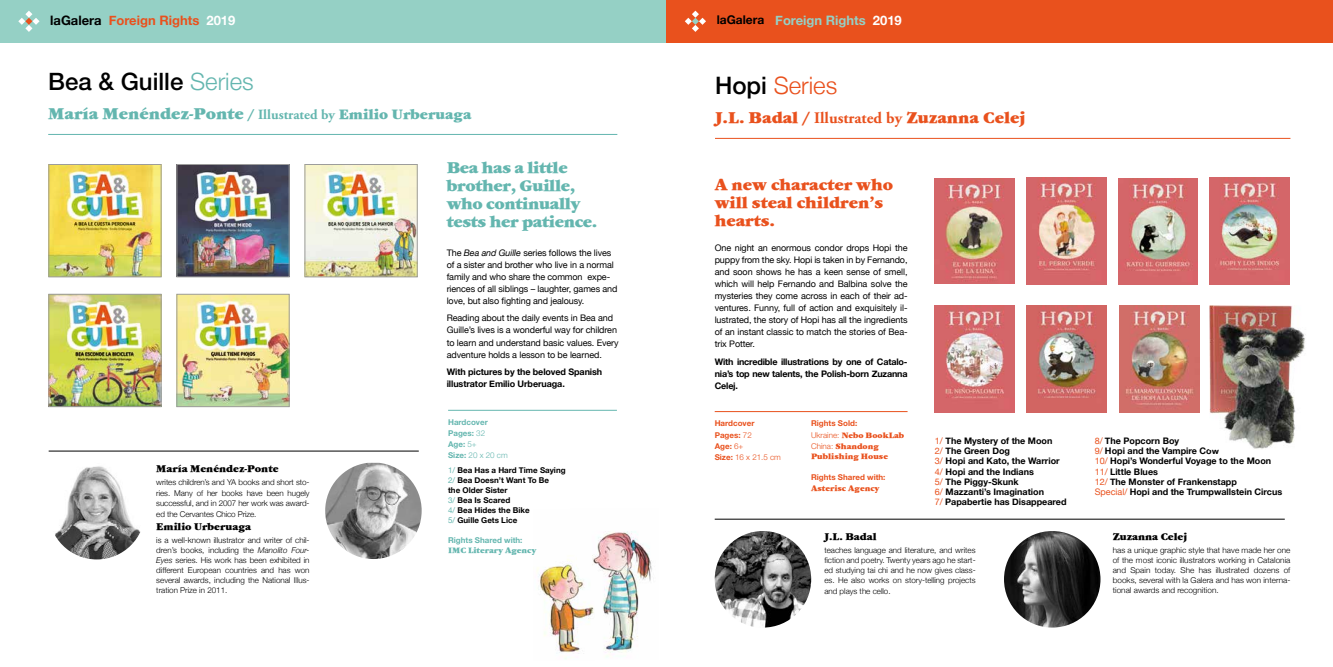
<style>
.page{position:relative;width:1333px;height:667px;background:#fff}
.page>*{position:absolute;margin:0;border:0;box-sizing:border-box;transform-origin:0 0}
.t1{font:500 24px "Helvetica Neue LT";color:#000}
.t2{font:300 24px "Helvetica Neue";color:#e9511d}
.t3{font:16px/18px "Garamond ITCTT Ultra";color:#e9511d}
.t4{font:16px/18px "Garamond ITCTT Ultra";letter-spacing:-.02em;color:#64b6af}
.t5{font:16px "Garamond ITCTT Ultra";color:#64b6af}
.t6{font:700 13px "Helvetica Neue";color:#e9511d}
.t7{font:700 13px "Helvetica Neue";color:#95d0c5}
.t8{font:700 13px "Helvetica Neue";color:#fff}
.t9{font:700 12px "Helvetica Neue";color:#000}
.t10{font:10px "Garamond ITCTT Ultra";color:#000}
.t11{font:9px/12px "Helvetica Neue";letter-spacing:-.01em;color:#000}
.t12{font:700 9px/10px "Helvetica Neue";color:#000}
.t13{font:300 8px/10px "Helvetica Neue";color:#000;text-align:justify}
.t14{font:700 8px/10px "Helvetica Neue";color:#000}
.t15{font:700 8px/11px "Helvetica Neue LT";color:#e9511d}
.t16{font:8px/11px "Garamond ITCTT Ultra";color:#e9511d}
.t17{font:700 8px/11px "Helvetica Neue LT";color:#64b6af}
.t18{font:700 8px "Helvetica Neue";color:#64b6af}
.t19{font:8px "Garamond ITCTT Ultra";color:#64b6af}
.s1{color:#000}
.s2{font-weight:300;color:#64b6af}
.s3{font-size:14px}
.s4{font-family:"Adobe Garamond Bold Os F";font-size:14px}
.s5{font-style:italic}
.s6{font-weight:300}
.s7{font-weight:400;color:#64b6af}
.s8{font-weight:500;color:#000}
.s9{font-family:"Adobe Garamond Bold Os F"}
.s10{font-family:"Helvetica Neue LT";font-weight:300}
.s11{font-weight:400;color:#e9511d}
</style>
<div class="page">
<img style="left:594px;top:531px;width:58px;height:122px">
<img style="left:537px;top:555px;width:57px;height:104px">
<hr style="left:48px;top:134px;width:569px;height:1px;background:#64b6af">
<hr style="left:714px;top:411px;width:193px;height:1px;background:#e9511d">
<div style="left:0;top:0;width:666px;height:43px;background:#95d0c5"></div>
<svg style="left:18px;top:11px;width:22px;height:21px"></svg>
<img style="left:49px;top:462px;width:96px;height:97px;border-radius:48px">
<img style="left:325px;top:462px;width:96px;height:96px">
<hr style="left:49px;top:450px;width:370px;height:1px;background:#000">
<img style="left:179px;top:166px;width:108px;height:109px">
<div style="left:177px;top:164px;width:112px;height:113px;border:1px solid #9d9d9c"></div>
<img style="left:179px;top:296px;width:108px;height:108px">
<div style="left:177px;top:294px;width:112px;height:112px;border:1px solid #9d9d9c"></div>
<img style="left:307px;top:166px;width:108px;height:109px">
<div style="left:305px;top:164px;width:112px;height:113px;border:1px solid #9d9d9c"></div>
<img style="left:51px;top:166px;width:108px;height:109px">
<div style="left:49px;top:164px;width:112px;height:113px;border:1px solid #9d9d9c"></div>
<img style="left:51px;top:296px;width:108px;height:108px">
<div style="left:49px;top:294px;width:112px;height:112px;border:1px solid #9d9d9c"></div>
<hr style="left:715px;top:138px;width:575px;height:1px;background:#e9511d">
<div style="left:666px;top:0;width:666px;height:43px;background:#e9511d"></div>
<svg style="left:685px;top:11px;width:21px;height:21px"></svg>
<img style="left:934px;top:178px;width:80px;height:105px">
<img style="left:1026px;top:178px;width:80px;height:106px">
<img style="left:1118px;top:178px;width:79px;height:106px">
<img style="left:1209px;top:177px;width:79px;height:107px">
<img style="left:1026px;top:305px;width:80px;height:107px">
<img style="left:934px;top:305px;width:80px;height:107px">
<img style="left:1119px;top:305px;width:80px;height:107px">
<hr style="left:714px;top:518px;width:570px;height:1px;background:#000">
<img style="left:714px;top:530px;width:97px;height:97px;border-radius:48px">
<img style="left:1003px;top:530px;width:97px;height:97px;border-radius:48px">
<hr style="left:448px;top:409px;width:169px;height:1px;background:#64b6af">
<img style="left:1209px;top:305px;width:97px;height:144px">
<svg style="left:1209px;top:447px;width:9px;height:2px"></svg>
<h3 class="t6" style="left:50px;top:10px;width:151px"><span class="s1">laGalera</span> Foreign Rights</h3>
<h3 class="t8" style="left:206px;top:10px;width:30px">2019</h3>
<h1 class="t1" style="left:48px;top:67px;width:207px">Bea &amp; Guille <span class="s2">Series</span></h1>
<h2 class="t5" style="left:48px;top:104px;width:424px">María Menéndez-Ponte <span class="s3">/</span> <span class="s4">Illustrated by</span> <span class="s3">Emilio Urberuaga</span></h2>
<h2 class="t4" style="left:446px;top:158px;width:152px">Bea has a little brother, Guille, who continually tests her patience.</h2>
<p class="t10" style="left:156px;top:462px;width:124px">María Menéndez-Ponte</p>
<p class="t13" style="left:156px;top:476px;width:155px;line-height:10.4px">writes children’s and YA books and short sto&shy;ries. Many of her books have been hugely successful, and in 2007 her work was award&shy;ed the Cervantes Chico Prize.</p>
<p class="t10" style="left:156px;top:521px;width:96px">Emilio Urberuaga</p>
<p class="t13" style="left:156px;top:534px;width:155px">is a well-known illustrator and writer of chil&shy;dren’s books, including the <span class="s5">Manolito Four-Eyes</span> series. His work has been exhibited in different European countries and has won several awards, including the National Illus&shy;tration Prize in 2011.</p>
<p class="t11" style="left:446px;top:246px;width:172px">The <span class="s5">Bea and Guille</span> series follows the lives of a sister and brother who live in a normal family and who share the common expe&shy;riences of all siblings – laughter, games and love, but also fighting and jealousy.</p>
<p class="t11" style="left:446px;top:312px;width:173px">Reading about the daily events in Bea and Guille’s lives is a wonderful way for children to learn and understand basic values. Every adventure holds a lesson to be learned.</p>
<p class="t12" style="left:446px;top:366px;width:157px;line-height:12px">With pictures by the beloved Spanish illustrator Emilio Urberuaga.</p>
<p class="t17" style="left:448px;top:416px;width:61px">Hardcover<br>Pages: <span class="s6">32<br></span>Age: <span class="s6">5+<br></span>Size: <span class="s6">20 x 20 cm</span></p>
<p class="t14" style="left:448px;top:465px;width:119px"><span class="s7">1/</span> Bea Has a Hard Time Saying<br><span class="s7">2/</span> Bea Doesn’t Want To Be<br>the Older Sister<br><span class="s7">3/</span> Bea Is Scared<br><span class="s7">4/</span> Bea Hides the Bike<br><span class="s7">5/</span> Guille Gets Lice</p>
<p class="t18" style="left:448px;top:534px;width:76px">Rights Shared with:</p>
<p class="t19" style="left:448px;top:545px;width:90px">IMC Literary Agency</p>
<h3 class="t9" style="left:716px;top:11px;width:49px">laGalera</h3>
<h3 class="t7" style="left:775px;top:10px;width:92px">Foreign Rights</h3>
<h3 class="t8" style="left:872px;top:10px;width:30px">2019</h3>
<h1 class="t2" style="left:715px;top:66px;width:124px"><span class="s8">Hopi</span> Series</h1>
<h2 class="t3" style="left:715px;top:108px;width:312px">J.L. Badal / <span class="s9">Illustrated by</span> Zuzanna Celej</h2>
<h2 class="t3" style="left:714px;top:175px;width:180px">A new character who will steal children’s hearts.</h2>
<p class="t11" style="left:714px;top:242px;width:194px;text-align:justify">One night an enormous condor drops Hopi the puppy from the sky. Hopi is taken in by Fernando, and soon shows he has a keen sense of smell, which will help Fernando and Balbina solve the mysteries they come across in each of their ad&shy;ventures. Funny, full of action and exquisitely il&shy;lustrated, the story of Hopi has all the ingredients of an instant classic to match the stories of Bea&shy;trix Potter.</p>
<p class="t12" style="left:714px;top:356px;width:194px;line-height:12px;text-align:justify">With incredible illustrations by one of Catalo&shy;nia’s top new talents, the Polish-born Zuzanna Celej.</p>
<p class="t15" style="left:714px;top:417px;width:68px">Hardcover<br>Pages: <span class="s6">72<br></span>Age: <span class="s6">6+<br></span>Size: <span class="s6">16 x 21.5 cm</span></p>
<p class="t15" style="left:811px;top:417px;width:48px">Rights Sold:</p>
<p class="t16" style="left:811px;top:429px;width:95px"><span class="s10">Ukraine:</span> Nebo BookLab<br><span class="s10">China:</span> Shandong</p>
<p class="t16" style="left:811px;top:450px;width:78px">Publishing House</p>
<p class="t15" style="left:811px;top:470px;width:76px">Rights Shared with:</p>
<p class="t16" style="left:811px;top:482px;width:70px">Asterisc Agency</p>
<p class="t12" style="left:934px;top:436px;width:133px"><span class="s11">1/</span> The Mystery of the Moon<br><span class="s11">2/</span> The Green Dog<br><span class="s11">3/</span> Hopi and Kato, the Warrior<br><span class="s11">4/</span> Hopi and the Indians<br><span class="s11">5/</span> The Piggy-Skunk<br><span class="s11">6/</span> Mazzanti’s Imagination<br><span class="s11">7/</span> Papabertie has Disappeared</p>
<p class="t12" style="left:1094px;top:436px;width:189px"><span class="s11">8/</span> The Popcorn Boy<br><span class="s11">9/</span> Hopi and the Vampire Cow<br><span class="s11">10/</span> Hopi’s Wonderful Voyage to the Moon<br><span class="s11">11/</span> Little Blues<br><span class="s11">12/</span> The Monster of Frankenstapp<br><span class="s11">Special/</span> Hopi and the Trumpwallstein Circus</p>
<p class="t10" style="left:824px;top:530px;width:54px">J.L. Badal</p>
<p class="t13" style="left:824px;top:544px;width:153px">teaches language and literature, and writes fiction and poetry. Twenty years ago he start&shy;ed studying tai chi and he now gives class&shy;es. He also works on story-telling projects</p>
<p class="t13" style="left:824px;top:585px;width:68px">and plays the cello.</p>
<p class="t10" style="left:1112px;top:530px;width:76px">Zuzanna Celej</p>
<p class="t13" style="left:1112px;top:544px;width:179px">has a unique graphic style that have made her one of the most iconic illustrators working in Catalonia and Spain today. She has illustrated dozens of books, several with la Galera and has won interna&shy;tional awards and recognition.</p>
</div>
